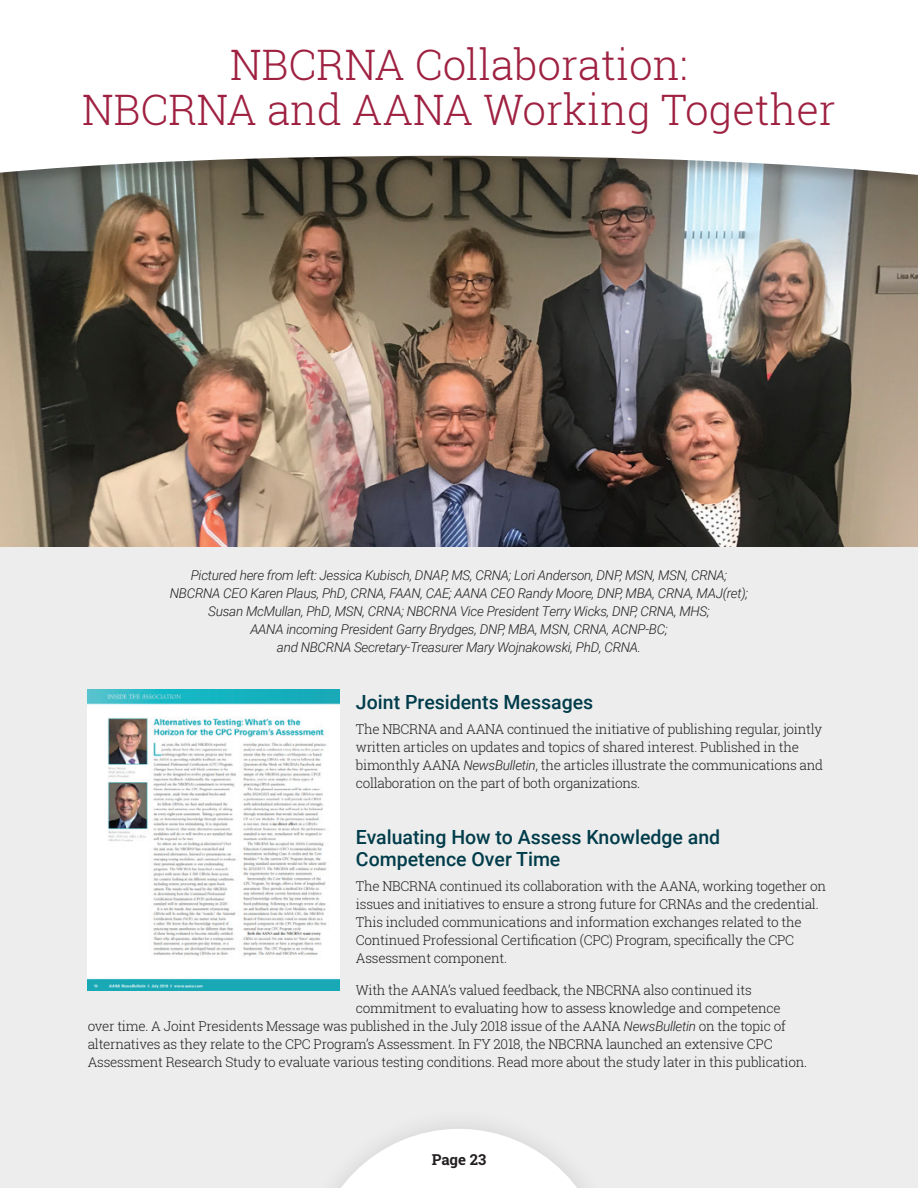
<style>
.page{position:relative;width:918px;height:1188px;background:#fff}
.page>*{position:absolute;margin:0;border:0;box-sizing:border-box;transform-origin:0 0}
.t1{font:300 42px/45px "Roboto Slab";color:#9f2141;text-align:center}
.t2{font:500 19.5px/22.5px "Roboto";color:#013c4b}
.t3{font:700 15px "Roboto Slab";color:#231f20}
.t4{font:300 13.5px/18px "Roboto Slab";letter-spacing:-.02em;color:#231f20}
.t5{font:italic 300 13.5px/18px "Roboto";letter-spacing:-.02em;color:#231f20;text-align:center}
.s1{font-family:"Roboto";font-style:italic}
</style>
<div class="page">
<div style="left:0;top:546px;width:918px;height:642px;background:#ecedec"></div>
<div style="left:289px;top:1107px;width:340px;height:81px;background:#ecedec"></div>
<svg style="left:337px;top:1129px;width:245px;height:59px"></svg>
<img style="left:0;top:190px;width:918px;height:356px">
<div style="left:0;top:0;width:918px;height:190px;background:#231f20;opacity:.25"></div>
<svg style="left:0;top:1px;width:918px;height:174px"></svg>
<img style="left:88px;top:689px;width:252px;height:302px">
<h1 class="t1" style="left:82px;top:41px;width:755px">NBCRNA Collaboration:<br>NBCRNA and AANA Working Together</h1>
<p class="t5" style="left:170px;top:566px;width:580px">Pictured here from left: Jessica Kubisch, DNAP, MS, CRNA; Lori Anderson, DNP, MSN, MSN, CRNA; NBCRNA CEO Karen Plaus, PhD, CRNA, FAAN, CAE; AANA CEO Randy Moore, DNP, MBA, CRNA, MAJ(ret); Susan McMullan, PhD, MSN, CRNA; NBCRNA Vice President Terry Wicks, DNP, CRNA, MHS;<br>AANA incoming President Garry Brydges, DNP, MBA, MSN, CRNA, ACNP-BC;<br>and NBCRNA Secretary-Treasurer Mary Wojnakowski, PhD, CRNA.</p>
<h2 class="t2" style="left:356px;top:690px;width:239px">Joint Presidents Messages</h2>
<p class="t4" style="left:356px;top:719px;width:469px">The NBCRNA and AANA continued the initiative of publishing regular, jointly written articles on updates and topics of shared interest. Published in the bimonthly AANA <span class="s1">NewsBulletin</span>, the articles illustrate the communications and collaboration on the part of both organizations.</p>
<h2 class="t2" style="left:356px;top:825px;width:366px">Evaluating How to Assess Knowledge and<br>Competence Over Time</h2>
<p class="t4" style="left:356px;top:877px;width:472px">The NBCRNA continued its collaboration with the AANA, working together on issues and initiatives to ensure a strong future for CRNAs and the credential.<br>This included communications and information exchanges related to the Continued Professional Certification (CPC) Program, specifically the CPC Assessment component.</p>
<p class="t4" style="left:356px;top:980px;width:397px">With the AANA’s valued feedback, the NBCRNA also continued its</p>
<p class="t4" style="left:356px;top:998px;width:426px">commitment to evaluating how to assess knowledge and competence</p>
<p class="t4" style="left:88px;top:1016px;width:700px">over time. A Joint Presidents Message was published in the July 2018 issue of the AANA <span class="s1">NewsBulletin</span> on the topic of</p>
<p class="t4" style="left:88px;top:1034px;width:686px">alternatives as they relate to the CPC Program’s Assessment. In FY 2018, the NBCRNA launched an extensive CPC</p>
<p class="t4" style="left:88px;top:1052px;width:721px">Assessment Research Study to evaluate various testing conditions. Read more about the study later in this publication.</p>
<p class="t3" style="left:432px;top:1149px;width:56px">Page 23</p>
</div>
